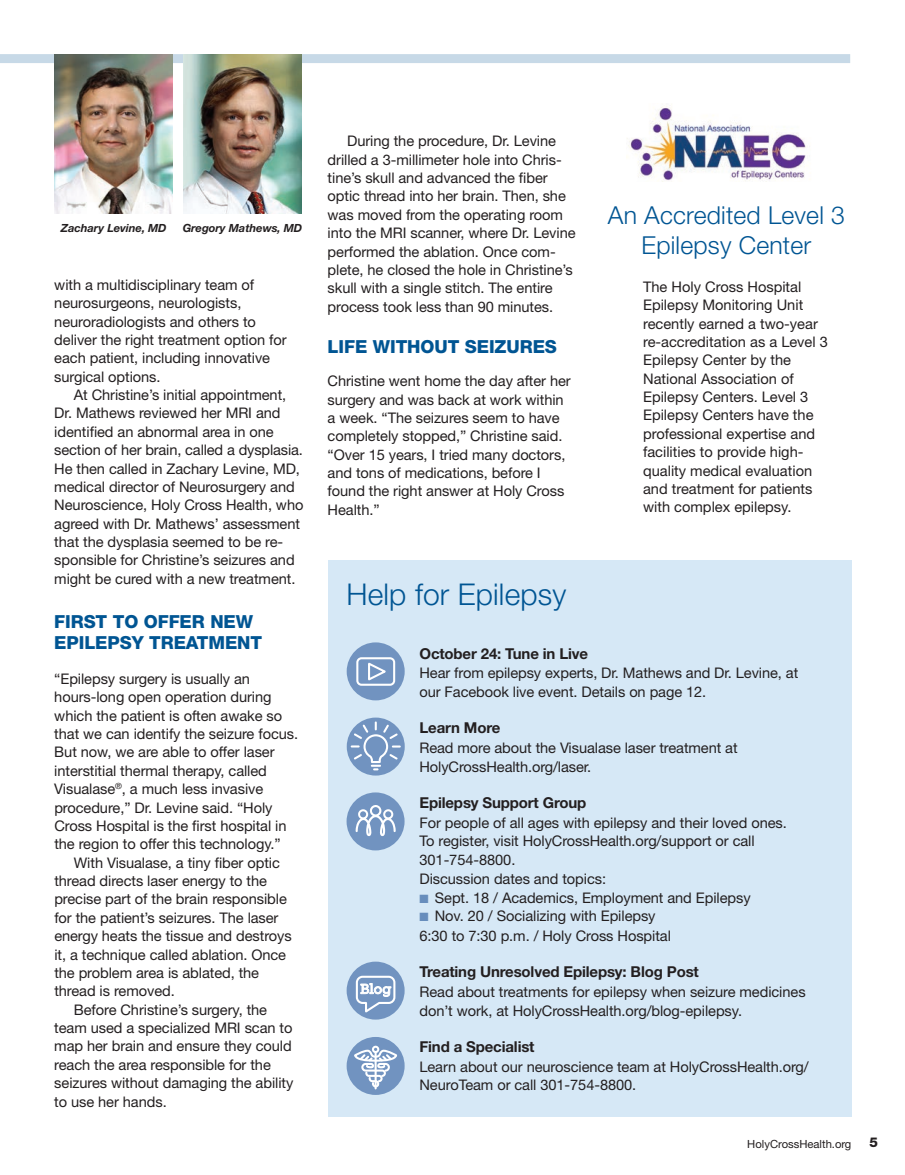
<style>
.page{position:relative;width:905px;height:1175px;background:#fff}
.page>*{position:absolute;margin:0;border:0;box-sizing:border-box;transform-origin:0 0}
.Class_divider_subhea{font:300 30px "Helvetica Neue";letter-spacing:.005em;color:#005593}
.Class_divider_subhea-2{font:300 24.75px "Helvetica Neue";letter-spacing:.01em;color:#005593}
.Feature_text_indente{font:800 18px/21px "Helvetica Neue";letter-spacing:-.005em;color:#005593}
.Feature_text_indente-2{font:700 15px "Helvetica Neue";letter-spacing:-.01em;color:#231f20}
.Feature_text_indente-3{font:14.7px/18.3px "Helvetica Neue";letter-spacing:-.005em;color:#231f20}
.t1{font:800 13.5px "Helvetica Neue";color:#231f20}
.t2{font:italic 700 11.25px "Helvetica Neue";letter-spacing:-.005em;color:#231f20}
.Class_text{font:11.25px "Helvetica Neue";color:#231f20}
.s1{color:#678dbc}
</style>
<div class="page">
<div style="left:328px;top:560px;width:523px;height:556px;background:#d6e8f6"></div>
<div style="left:347px;top:642px;width:57px;height:58px;background:#7193c0;border-radius:50%"></div>
<div style="left:356px;top:657px;width:39px;height:28px;border:2px solid #fff;border-radius:4px"></div>
<svg style="left:368px;top:662px;width:18px;height:19px"></svg>
<div style="left:347px;top:717px;width:58px;height:58px;background:#7193c0;border-radius:50%"></div>
<svg style="left:351px;top:722px;width:49px;height:48px"></svg>
<div style="left:346px;top:792px;width:58px;height:58px;background:#7193c0;border-radius:50%"></div>
<svg style="left:355px;top:805px;width:40px;height:31px"></svg>
<div style="left:346px;top:961px;width:58px;height:58px;background:#7193c0;border-radius:50%"></div>
<svg style="left:355px;top:975px;width:41px;height:40px"></svg>
<div style="left:346px;top:1037px;width:58px;height:57px;background:#7193c0;border-radius:50%"></div>
<svg style="left:353px;top:1041px;width:45px;height:47px"></svg>
<img style="left:627px;top:106px;width:179px;height:76px">
<div style="left:0;top:54px;width:850px;height:9px;background:#c7d9e7"></div>
<img style="left:54px;top:54px;width:119px;height:159px">
<img style="left:183px;top:54px;width:118px;height:159px">
<p class="t2" style="left:61px;top:221px;width:107px">Zachary Levine, MD</p>
<p class="t2" style="left:183px;top:221px;width:121px">Gregory Mathews, MD</p>
<p class="Feature_text_indente-3" style="left:54px;top:275px;width:234px">with a multidisciplinary team of neurosurgeons, neurologists, neuroradiologists and others to deliver the right treatment option for each patient, including innovative surgical options.</p>
<p class="Feature_text_indente-3" style="left:54px;top:385px;width:250px;text-indent:19px">At Christine’s initial appointment, Dr. Mathews reviewed her MRI and identified an abnormal area in one section of her brain, called a dysplasia.<br>He then called in Zachary Levine, MD, medical director of Neurosurgery and Neuroscience, Holy Cross Health, who agreed with Dr. Mathews’ assessment that the dysplasia seemed to be re&shy;sponsible for Christine’s seizures and might be cured with a new treatment.</p>
<p class="Feature_text_indente" style="left:54px;top:611px;width:209px">FIRST TO OFFER NEW<br>EPILEPSY TREATMENT</p>
<p class="Feature_text_indente-3" style="left:54px;top:669px;width:245px">“Epilepsy surgery is usually an hours-long open operation during which the patient is often awake so that we can identify the seizure focus.<br>But now, we are able to offer laser interstitial thermal therapy, called Visualase<sup>®</sup>, a much less invasive procedure,” Dr. Levine said. “Holy Cross Hospital is the first hospital in the region to offer this technology.”</p>
<p class="Feature_text_indente-3" style="left:54px;top:853px;width:239px;text-indent:19px">With Visualase, a tiny fiber optic thread directs laser energy to the precise part of the brain responsible for the patient’s seizures. The laser energy heats the tissue and destroys it, a technique called ablation. Once the problem area is ablated, the thread is removed.</p>
<p class="Feature_text_indente-3" style="left:54px;top:1000px;width:240px;text-indent:20px">Before Christine’s surgery, the team used a specialized MRI scan to map her brain and ensure they could reach the area responsible for the seizures without damaging the ability to use her hands.</p>
<p class="Feature_text_indente-3" style="left:327px;top:132px;width:249px;text-indent:19px">During the procedure, Dr. Levine drilled a 3-millimeter hole into Chris&shy;tine’s skull and advanced the fiber optic thread into her brain. Then, she was moved from the operating room into the MRI scanner, where Dr. Levine performed the ablation. Once com&shy;plete, he closed the hole in Christine’s skull with a single stitch. The entire process took less than 90 minutes.</p>
<p class="Feature_text_indente" style="left:327px;top:336px;width:231px">LIFE WITHOUT SEIZURES</p>
<p class="Feature_text_indente-3" style="left:327px;top:371px;width:245px">Christine went home the day after her surgery and was back at work within a week. “The seizures seem to have completely stopped,” Christine said. “Over 15 years, I tried many doctors, and tons of medications, before I found the right answer at Holy Cross<br>Health.”</p>
<p class="Class_divider_subhea" style="left:346px;top:575px;width:221px">Help for Epilepsy</p>
<p class="Class_divider_subhea-2" style="left:608px;top:200px;width:238px">An Accredited Level 3</p>
<p class="Class_divider_subhea-2" style="left:641px;top:230px;width:171px">Epilepsy Center</p>
<p class="Feature_text_indente-3" style="left:643px;top:277px;width:160px">The Holy Cross Hospital</p>
<p class="Feature_text_indente-3" style="left:643px;top:295px;width:162px">Epilepsy Monitoring Unit</p>
<p class="Feature_text_indente-3" style="left:643px;top:314px;width:176px">recently earned a two-year</p>
<p class="Feature_text_indente-3" style="left:643px;top:332px;width:186px">re-accreditation as a Level 3</p>
<p class="Feature_text_indente-3" style="left:643px;top:351px;width:149px">Epilepsy Center by the</p>
<p class="Feature_text_indente-3" style="left:643px;top:369px;width:152px">National Association of</p>
<p class="Feature_text_indente-3" style="left:643px;top:387px;width:167px">Epilepsy Centers. Level 3</p>
<p class="Feature_text_indente-3" style="left:643px;top:406px;width:172px">Epilepsy Centers have the</p>
<p class="Feature_text_indente-3" style="left:643px;top:424px;width:173px">professional expertise and</p>
<p class="Feature_text_indente-3" style="left:643px;top:442px;width:162px">facilities to provide high-</p>
<p class="Feature_text_indente-3" style="left:643px;top:461px;width:171px;text-align:justify">quality medical evaluation and treatment for patients with complex epilepsy.</p>
<p class="Feature_text_indente-2" style="left:419px;top:644px;width:170px">October 24: Tune in Live</p>
<p class="Feature_text_indente-3" style="left:419px;top:664px;width:380px">Hear from epilepsy experts, Dr. Mathews and Dr. Levine, at our Facebook live event. Details on page 12.</p>
<p class="Feature_text_indente-2" style="left:419px;top:718px;width:82px">Learn More</p>
<p class="Feature_text_indente-3" style="left:419px;top:738px;width:320px">Read more about the Visualase laser treatment at<br>HolyCrossHealth.org/laser.</p>
<p class="Feature_text_indente-2" style="left:419px;top:793px;width:168px">Epilepsy Support Group</p>
<p class="Feature_text_indente-3" style="left:419px;top:813px;width:369px">For people of all ages with epilepsy and their loved ones.<br>To register, visit HolyCrossHealth.org/support or call<br>301-754-8800.</p>
<p class="Feature_text_indente-3" style="left:419px;top:869px;width:188px">Discussion dates and topics:</p>
<p class="Feature_text_indente-3" style="left:419px;top:888px;width:333px"><span class="s1">■</span> Sept. 18 / Academics, Employment and Epilepsy</p>
<p class="Feature_text_indente-3" style="left:419px;top:906px;width:238px"><span class="s1">■</span> Nov. 20 / Socializing with Epilepsy</p>
<p class="Feature_text_indente-3" style="left:419px;top:926px;width:253px">6:30 to 7:30 p.m. / Holy Cross Hospital</p>
<p class="Feature_text_indente-2" style="left:419px;top:962px;width:281px">Treating Unresolved Epilepsy: Blog Post</p>
<p class="Feature_text_indente-3" style="left:419px;top:982px;width:387px">Read about treatments for epilepsy when seizure medicines don’t work, at HolyCrossHealth.org/blog-epilepsy.</p>
<p class="Feature_text_indente-2" style="left:419px;top:1037px;width:117px">Find a Specialist</p>
<p class="Feature_text_indente-3" style="left:419px;top:1057px;width:391px">Learn about our neuroscience team at HolyCrossHealth.org/<br>NeuroTeam or call 301-754-8800.</p>
<p class="Class_text" style="left:747px;top:1136px;width:106px">HolyCrossHealth.org</p>
<p class="t1" style="left:869px;top:1134px;width:10px">5</p>
</div>
